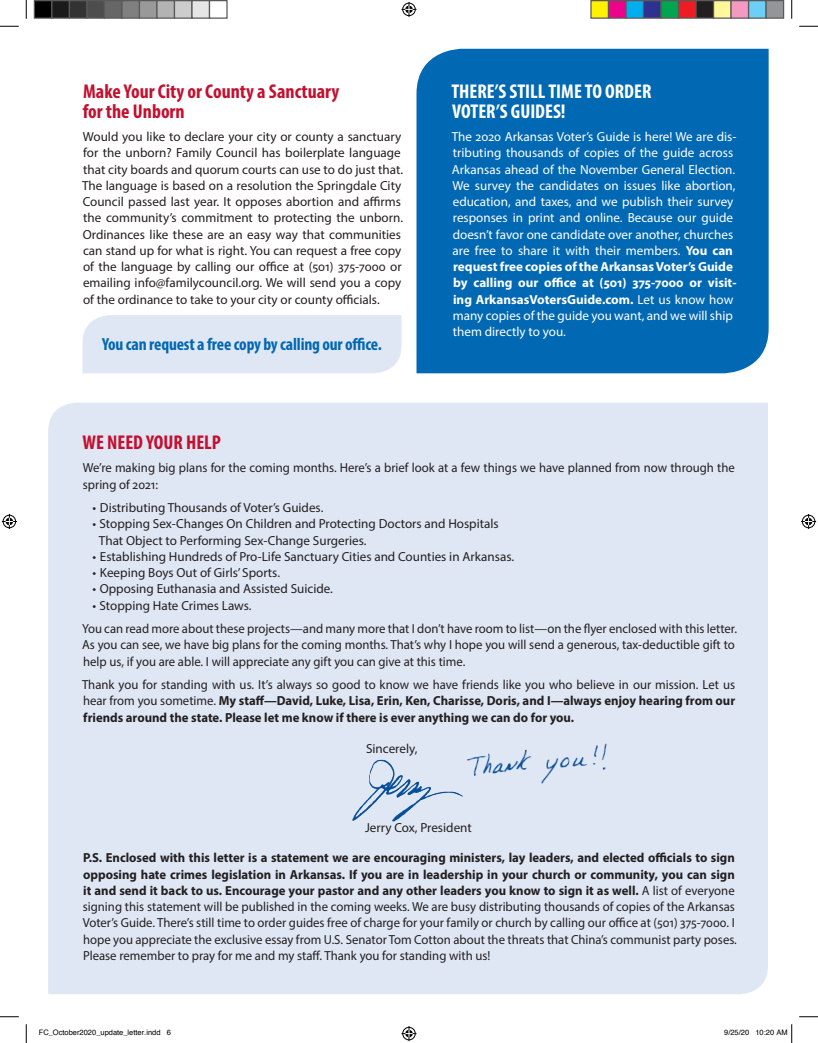
<style>
.page{position:relative;width:818px;height:1043px;background:#fff}
.page>*{position:absolute;margin:0;border:0;box-sizing:border-box;transform-origin:0 0}
.t1{font:700 condensed 20px/20px "Myriad Pro";color:#c3102f}
.t2{font:700 condensed 20px/20px "Myriad Pro";color:#fff}
.t3{font:700 condensed 17.5px "Myriad Pro";letter-spacing:-.01em;color:#0168b3}
.t4{font:13.12px/16.2px "Myriad Pro";color:#231f20}
.t5{font:13.12px/16.2px "Myriad Pro";color:#fff}
.t6{font:700 13.12px/16.2px "Myriad Pro";color:#231f20;text-align:justify}
.t7{font:7.5px "Helvetica";color:#000}
.s1{font-weight:700}
.s2{font-weight:400}
</style>
<div class="page">
<div style="left:48px;top:402px;width:720px;height:592px;background:#e0e7f4"></div>
<img style="left:339px;top:745px;width:133px;height:89px">
<div style="left:452px;top:724px;width:168px;height:80px;background:#e0e7f4"></div>
<div style="left:416px;top:49px;width:352px;height:324px;background:#0168b3"></div>
<div style="left:83px;top:315px;width:318px;height:58px;background:#e0e7f4"></div>
<svg style="left:0;top:25px;width:19px;height:2px"></svg>
<svg style="left:799px;top:25px;width:19px;height:2px"></svg>
<svg style="left:0;top:1016px;width:19px;height:1px"></svg>
<svg style="left:799px;top:1016px;width:19px;height:1px"></svg>
<svg style="left:25px;top:0;width:2px;height:19px"></svg>
<svg style="left:25px;top:1024px;width:2px;height:18px"></svg>
<svg style="left:791px;top:0;width:1px;height:19px"></svg>
<svg style="left:401px;top:2px;width:15px;height:15px"></svg>
<svg style="left:401px;top:1026px;width:15px;height:15px"></svg>
<svg style="left:2px;top:514px;width:15px;height:15px"></svg>
<svg style="left:801px;top:514px;width:15px;height:15px"></svg>
<div style="left:34px;top:1px;width:18px;height:17px;background:#000"></div>
<div style="left:34px;top:0;width:18px;height:19px;border:1px solid #595959"></div>
<div style="left:52px;top:1px;width:17px;height:17px;background:#1a1a1a"></div>
<div style="left:51px;top:0;width:19px;height:19px;border:1px solid #595959"></div>
<div style="left:69px;top:1px;width:18px;height:17px;background:#333"></div>
<div style="left:69px;top:0;width:19px;height:19px;border:1px solid #595959"></div>
<div style="left:87px;top:1px;width:17px;height:17px;background:#4d4d4d"></div>
<div style="left:86px;top:0;width:19px;height:19px;border:1px solid #595959"></div>
<div style="left:104px;top:1px;width:18px;height:17px;background:#666"></div>
<div style="left:104px;top:0;width:18px;height:19px;border:1px solid #595959"></div>
<div style="left:122px;top:1px;width:17px;height:17px;background:#808080"></div>
<div style="left:121px;top:0;width:19px;height:19px;border:1px solid #595959"></div>
<div style="left:139px;top:1px;width:18px;height:17px;background:#999"></div>
<div style="left:139px;top:0;width:19px;height:19px;border:1px solid #595959"></div>
<div style="left:157px;top:1px;width:17px;height:17px;background:#b3b3b3"></div>
<div style="left:156px;top:0;width:19px;height:19px;border:1px solid #595959"></div>
<div style="left:174px;top:1px;width:18px;height:17px;background:#ccc"></div>
<div style="left:174px;top:0;width:18px;height:19px;border:1px solid #595959"></div>
<div style="left:192px;top:1px;width:17px;height:17px;background:#e6e6e6"></div>
<div style="left:191px;top:0;width:19px;height:19px;border:1px solid #595959"></div>
<div style="left:209px;top:0;width:19px;height:19px;border:1px solid #595959"></div>
<div style="left:591px;top:1px;width:17px;height:17px;background:#fff101"></div>
<div style="left:590px;top:0;width:19px;height:19px;border:1px solid #595959"></div>
<div style="left:608px;top:1px;width:18px;height:17px;background:#ed028c"></div>
<div style="left:608px;top:0;width:18px;height:19px;border:1px solid #595959"></div>
<div style="left:626px;top:1px;width:17px;height:17px;background:#00aeef"></div>
<div style="left:625px;top:0;width:19px;height:19px;border:1px solid #595959"></div>
<div style="left:643px;top:1px;width:18px;height:17px;background:#2e3092"></div>
<div style="left:642px;top:0;width:19px;height:19px;border:1px solid #595959"></div>
<div style="left:661px;top:1px;width:17px;height:17px;background:#00a54f"></div>
<div style="left:660px;top:0;width:19px;height:19px;border:1px solid #595959"></div>
<div style="left:678px;top:1px;width:18px;height:17px;background:#ee1d23"></div>
<div style="left:678px;top:0;width:18px;height:19px;border:1px solid #595959"></div>
<div style="left:696px;top:1px;width:17px;height:17px;background:#231f20"></div>
<div style="left:695px;top:0;width:19px;height:19px;border:1px solid #595959"></div>
<div style="left:713px;top:1px;width:18px;height:17px;background:#fff79a"></div>
<div style="left:712px;top:0;width:19px;height:19px;border:1px solid #595959"></div>
<div style="left:731px;top:1px;width:17px;height:17px;background:#f499c2"></div>
<div style="left:730px;top:0;width:19px;height:19px;border:1px solid #595959"></div>
<div style="left:748px;top:1px;width:18px;height:17px;background:#6bcff6"></div>
<div style="left:748px;top:0;width:18px;height:19px;border:1px solid #595959"></div>
<div style="left:766px;top:1px;width:17px;height:17px;background:#939598"></div>
<div style="left:765px;top:0;width:19px;height:19px;border:1px solid #595959"></div>
<svg style="left:791px;top:1024px;width:1px;height:18px"></svg>
<h1 class="t1" style="left:83px;top:80px;width:258px">Make Your City or County a Sanctuary for the Unborn</h1>
<p class="t4" style="left:82px;top:128px;width:322px">Would you like to declare your city or county a sanctuary for the unborn? Family Council has boilerplate language that city boards and quorum courts can use to do just that.<br>The language is based on a resolution the Springdale City Council passed last year. It opposes abortion and affirms the community’s commitment to protecting the unborn.<br>Ordinances like these are an easy way that communities can stand up for what is right. You can request a free copy of the language by calling our office at (501) 375-7000 or emailing info@familycouncil.org. We will send you a copy of the ordinance to take to your city or county officials.</p>
<h2 class="t3" style="left:102px;top:333px;width:281px">You can request a free copy by calling our office.</h2>
<h1 class="t2" style="left:451px;top:80px;width:201px">THERE’S STILL TIME TO ORDER<br>VOTER’S GUIDES!</h1>
<p class="t5" style="left:452px;top:128px;width:286px">The 2020 Arkansas Voter’s Guide is here! We are dis&shy;tributing thousands of copies of the guide across Arkansas ahead of the November General Election.<br>We survey the candidates on issues like abortion, education, and taxes, and we publish their survey responses in print and online. Because our guide doesn’t favor one candidate over another, churches are free to share it with their members. <span class="s1">You can request free copies of the Arkansas Voter’s Guide by calling our office at (501) 375-7000 or visit&shy;ing ArkansasVotersGuide.com.</span> Let us know how many copies of the guide you want, and we will ship them directly to you.</p>
<h1 class="t1" style="left:82px;top:432px;width:140px">WE NEED YOUR HELP</h1>
<p class="t4" style="left:83px;top:459px;width:653px">We’re making big plans for the coming months. Here’s a brief look at a few things we have planned from now through the spring of 2021:</p>
<p class="t4" style="left:93px;top:499px;width:232px">• Distributing Thousands of Voter’s Guides.</p>
<p class="t4" style="left:99px;top:515px;width:401px;text-indent:-6px">• Stopping Sex-Changes On Children and Protecting Doctors and Hospitals<br>That Object to Performing Sex-Change Surgeries.</p>
<p class="t4" style="left:93px;top:548px;width:423px">• Establishing Hundreds of Pro-Life Sanctuary Cities and Counties in Arkansas.</p>
<p class="t4" style="left:93px;top:564px;width:189px">• Keeping Boys Out of Girls’ Sports.</p>
<p class="t4" style="left:93px;top:580px;width:242px">• Opposing Euthanasia and Assisted Suicide.</p>
<p class="t4" style="left:82px;top:593px;width:656px;line-height:23.5px;text-indent:11px">• Stopping Hate Crimes Laws.<br>You can read more about these projects—and many more that I don’t have room to list—on the flyer enclosed with this letter.</p>
<p class="t4" style="left:82px;top:636px;width:654px">As you can see, we have big plans for the coming months. That’s why I hope you will send a generous, tax-deductible gift to help us, if you are able. I will appreciate any gift you can give at this time.</p>
<p class="t6" style="left:82px;top:676px;width:654px"><span class="s2">Thank you for standing with us. It’s always so good to know we have friends like you who believe in our mission. Let us hear from you sometime.</span> My staff—David, Luke, Lisa, Erin, Ken, Charisse, Doris, and I—always enjoy hearing from our friends around the state. Please let me know if there is ever anything we can do for you.</p>
<p class="t4" style="left:366px;top:740px;width:53px">Sincerely,</p>
<p class="t4" style="left:365px;top:818px;width:108px">Jerry Cox, President</p>
<p class="t4" style="left:83px;top:849px;width:655px"><span class="s1">P.S. Enclosed with this letter is a statement we are encouraging ministers, lay leaders, and elected officials to sign opposing hate crimes legislation in Arkansas. If you are in leadership in your church or community, you can sign it and send it back to us. Encourage your pastor and any other leaders you know to sign it as well.</span> A list of everyone signing this statement will be published in the coming weeks. We are busy distributing thousands of copies of the Arkansas Voter’s Guide. There’s still time to order guides free of charge for your family or church by calling our office at (501) 375-7000. I hope you appreciate the exclusive essay from U.S. Senator Tom Cotton about the threats that China’s communist party poses.<br>Please remember to pray for me and my staff. Thank you for standing with us!</p>
<p class="t7" style="left:39px;top:1027px;width:134px">FC_October2020_update_letter.indd 6</p>
<p class="t7" style="left:724px;top:1027px;width:65px">9/25/20 10:20 AM</p>
</div>
